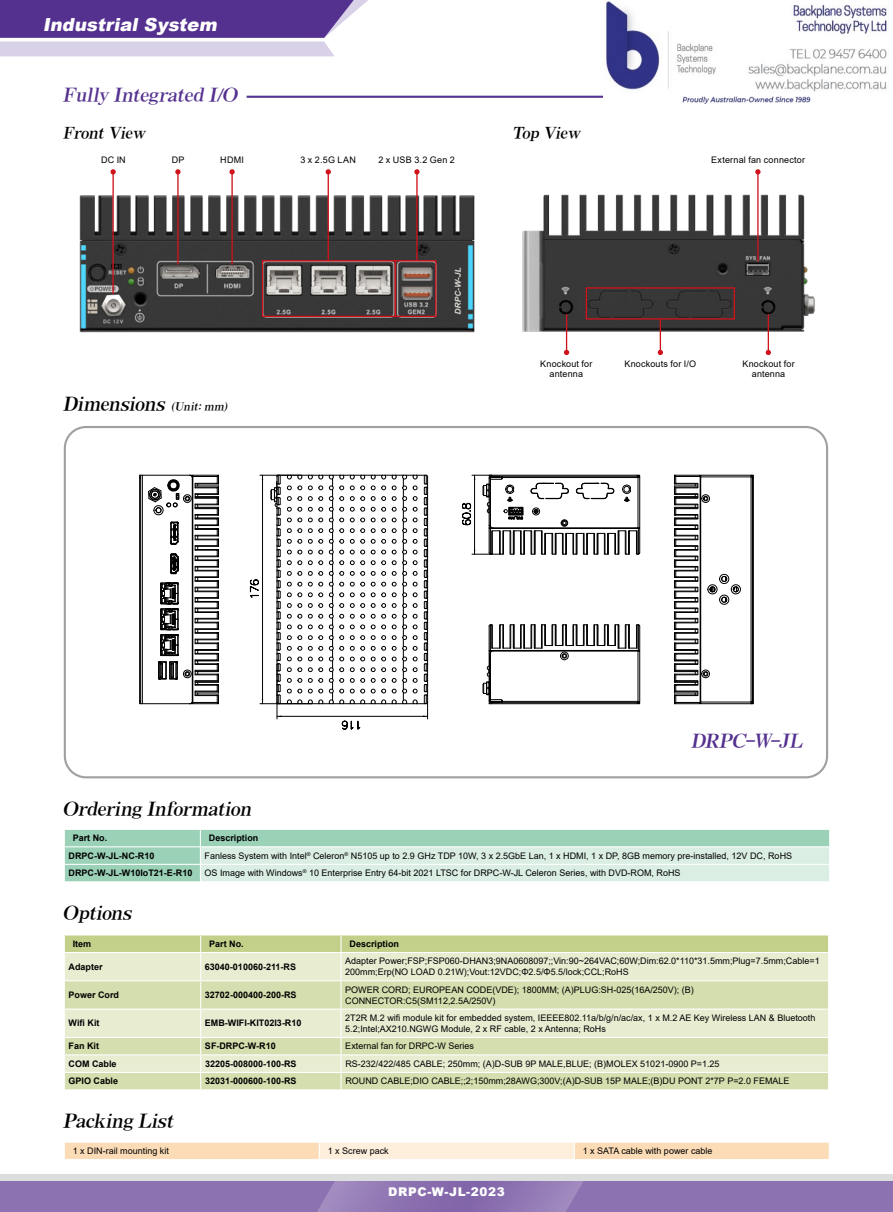
<style>
.page{position:relative;width:893px;height:1212px;background:#fff}
.page>*{position:absolute;margin:0;border:0;box-sizing:border-box;transform-origin:0 0}
.t1{font:italic 18px "AR Roman 1 Heavy Euro";color:#000}
.t2{font:italic 18px "AR Roman 1 Heavy Euro";color:#54318f}
.t3{font:italic 900 18px "Arial";color:#fff}
.t4{font:italic 15px "AR Roman 1 Heavy Euro";color:#000}
.t5{font:900 12px "Arial";letter-spacing:.05em;color:#fff}
.t6{font:9px/10.8px "Arial";color:#000}
.t7{font:700 9px "Arial";color:#000}
.t8{font:9px/10.8px "Arial";letter-spacing:.02em;color:#000;text-align:center}
.s1{font-size:10.5px}
</style>
<div class="page">
<svg style="left:0;top:0;width:368px;height:56px;background:#8b73b3"></svg>
<div style="left:0;top:1174px;width:893px;height:38px;background:#dcdddd"></div>
<div style="left:0;top:1181px;width:893px;height:31px;background:#8d72b1"></div>
<svg style="left:317px;top:1181px;width:266px;height:31px"></svg>
<hr style="left:247px;top:96px;width:578px;height:2px;background:#54318f">
<div style="left:64px;top:426px;width:764px;height:352px;border:2px solid #9fa0a0;border-radius:21px"></div>
<hr style="left:260px;top:703px;width:52px;height:1px;background:#000">
<hr style="left:260px;top:475px;width:41px;height:1px;background:#000">
<hr style="left:262px;top:475px;width:1px;height:229px;background:#000">
<svg style="left:674px;top:474px;width:80px;height:230px"></svg>
<svg style="left:482px;top:624px;width:158px;height:81px"></svg>
<svg style="left:139px;top:474px;width:80px;height:230px"></svg>
<svg style="left:270px;top:474px;width:158px;height:256px"></svg>
<svg style="left:462px;top:475px;width:178px;height:80px"></svg>
<svg style="left:249px;top:579px;width:10px;height:19px"></svg>
<img style="left:79px;top:185px;width:396px;height:148px">
<hr style="left:112px;top:172px;width:2px;height:122px;background:#d0121b">
<svg style="left:110px;top:169px;width:6px;height:5px"></svg>
<hr style="left:177px;top:172px;width:2px;height:92px;background:#d0121b">
<svg style="left:175px;top:169px;width:6px;height:5px"></svg>
<hr style="left:231px;top:172px;width:2px;height:92px;background:#d0121b">
<svg style="left:229px;top:169px;width:6px;height:5px"></svg>
<hr style="left:416px;top:172px;width:2px;height:89px;background:#d0121b">
<svg style="left:414px;top:169px;width:6px;height:5px"></svg>
<hr style="left:328px;top:172px;width:1px;height:89px;background:#d0121b">
<svg style="left:326px;top:169px;width:5px;height:5px"></svg>
<div style="left:262px;top:260px;width:134px;height:57px;border:1px solid #d0121b"></div>
<div style="left:395px;top:260px;width:41px;height:57px;border:1px solid #d0121b"></div>
<img style="left:522px;top:194px;width:293px;height:146px">
<hr style="left:660px;top:319px;width:1px;height:33px;background:#d0121b">
<svg style="left:658px;top:350px;width:5px;height:5px"></svg>
<hr style="left:566px;top:314px;width:1px;height:38px;background:#d0121b">
<svg style="left:564px;top:350px;width:5px;height:5px"></svg>
<hr style="left:768px;top:314px;width:1px;height:38px;background:#d0121b">
<svg style="left:766px;top:350px;width:5px;height:5px"></svg>
<hr style="left:757px;top:172px;width:2px;height:90px;background:#d0121b">
<svg style="left:755px;top:169px;width:5px;height:5px"></svg>
<div style="left:586px;top:287px;width:149px;height:33px;border:1px solid #d0121b"></div>
<svg style="left:64px;top:935px;width:765px;height:154px;background:#dde5be"></svg>
<svg style="left:64px;top:1142px;width:765px;height:17px;background:#fce3c6"></svg>
<svg style="left:64px;top:829px;width:766px;height:53px;background:#c2e3d3"></svg>
<img style="left:603px;top:1px;width:284px;height:103px">
<h1 class="t3" style="left:43px;top:12px;width:180px">Industrial System</h1>
<h1 class="t2" style="left:63px;top:85px;width:180px">Fully Integrated I/O</h1>
<h2 class="t4" style="left:63px;top:125px;width:87px">Front View</h2>
<p class="t6" style="left:101px;top:154px;width:26px">DC IN</p>
<p class="t6" style="left:172px;top:154px;width:14px">DP</p>
<p class="t6" style="left:220px;top:154px;width:25px">HDMI</p>
<p class="t6" style="left:300px;top:154px;width:57px">3 x 2.5G LAN</p>
<p class="t6" style="left:378px;top:154px;width:78px">2 x USB 3.2 Gen 2</p>
<h2 class="t4" style="left:512px;top:125px;width:73px">Top View</h2>
<p class="t8" style="left:711px;top:154px;width:95px">External fan connector</p>
<h1 class="t1" style="left:63px;top:394px;width:169px">Dimensions <span class="s1">(Unit: mm)</span></h1>
<p class="t8" style="left:540px;top:358px;width:54px">Knockout for</p>
<p class="t8" style="left:624px;top:358px;width:73px">Knockouts for I/O</p>
<p class="t8" style="left:550px;top:369px;width:35px">antenna</p>
<p class="t8" style="left:742px;top:358px;width:54px">Knockout for antenna</p>
<h1 class="t1" style="left:63px;top:799px;width:194px">Ordering Information</h1>
<h1 class="t2" style="left:691px;top:731px;width:117px">DRPC-W-JL</h1>
<p class="t7" style="left:73px;top:832px;width:36px">Part No.</p>
<p class="t7" style="left:209px;top:832px;width:51px">Description</p>
<p class="t7" style="left:69px;top:849px;width:87px">DRPC-W-JL-NC-R10</p>
<p class="t6" style="left:205px;top:850px;width:589px">Fanless System with Intel<sup>®</sup> Celeron<sup>®</sup> N5105 up to 2.9 GHz TDP 10W, 3 x 2.5GbE Lan, 1 x HDMI, 1 x DP, 8GB memory pre-installed, 12V DC, RoHS</p>
<p class="t7" style="left:69px;top:867px;width:125px">DRPC-W-JL-W10IoT21-E-R10</p>
<p class="t6" style="left:205px;top:868px;width:477px">OS Image with Windows<sup>®</sup> 10 Enterprise Entry 64-bit 2021 LTSC for DRPC-W-JL Celeron Series, with DVD-ROM, RoHS</p>
<h1 class="t1" style="left:63px;top:903px;width:74px">Options</h1>
<p class="t7" style="left:73px;top:937px;width:20px">Item</p>
<p class="t7" style="left:209px;top:937px;width:36px">Part No.</p>
<p class="t7" style="left:350px;top:937px;width:51px">Description</p>
<p class="t7" style="left:69px;top:960px;width:36px">Adapter</p>
<p class="t7" style="left:205px;top:960px;width:93px">63040-010060-211-RS</p>
<p class="t6" style="left:345px;top:956px;width:476px">Adapter Power;FSP;FSP060-DHAN3;9NA0608097;;Vin:90~264VAC;60W;Dim:62.0*110*31.5mm;Plug=7.5mm;Cable=1<br>200mm;Erp(NO LOAD 0.21W);Vout:12VDC;Φ2.5/Φ5.5/lock;CCL;RoHS</p>
<p class="t7" style="left:69px;top:989px;width:52px">Power Cord</p>
<p class="t7" style="left:205px;top:989px;width:93px">32702-000400-200-RS</p>
<p class="t6" style="left:345px;top:984px;width:350px">POWER CORD; EUROPEAN CODE(VDE); 1800MM; (A)PLUG:SH-025(16A/250V); (B)<br>CONNECTOR:C5(SM112,2.5A/250V)</p>
<p class="t7" style="left:69px;top:1017px;width:32px">Wifi Kit</p>
<p class="t7" style="left:205px;top:1017px;width:98px">EMB-WIFI-KIT02I3-R10</p>
<p class="t6" style="left:345px;top:1012px;width:472px">2T2R M.2 wifi module kit for embedded system, IEEEE802.11a/b/g/n/ac/ax, 1 x M.2 AE Key Wireless LAN &amp; Bluetooth<br>5.2;Intel;AX210.NGWG Module, 2 x RF cable, 2 x Antenna; RoHs</p>
<p class="t7" style="left:69px;top:1040px;width:32px">Fan Kit</p>
<p class="t7" style="left:205px;top:1040px;width:72px">SF-DRPC-W-R10</p>
<p class="t6" style="left:345px;top:1041px;width:130px">External fan for DRPC-W Series</p>
<p class="t7" style="left:69px;top:1057px;width:50px">COM Cable</p>
<p class="t7" style="left:205px;top:1057px;width:93px">32205-008000-100-RS</p>
<p class="t6" style="left:345px;top:1058px;width:376px">RS-232/422/485 CABLE; 250mm; (A)D-SUB 9P MALE,BLUE; (B)MOLEX 51021-0900 P=1.25</p>
<p class="t7" style="left:69px;top:1075px;width:51px">GPIO Cable</p>
<p class="t7" style="left:205px;top:1075px;width:93px">32031-000600-100-RS</p>
<p class="t6" style="left:345px;top:1076px;width:446px">ROUND CABLE;DIO CABLE;;2;150mm;28AWG;300V;(A)D-SUB 15P MALE;(B)DU PONT 2*7P P=2.0 FEMALE</p>
<h1 class="t1" style="left:63px;top:1111px;width:116px">Packing List</h1>
<p class="t6" style="left:73px;top:1145px;width:98px">1 x DIN-rail mounting kit</p>
<p class="t6" style="left:328px;top:1145px;width:63px">1 x Screw pack</p>
<p class="t6" style="left:583px;top:1145px;width:131px">1 x SATA cable with power cable</p>
<h3 class="t5" style="left:388px;top:1183px;width:118px">DRPC-W-JL-2023</h3>
</div>
